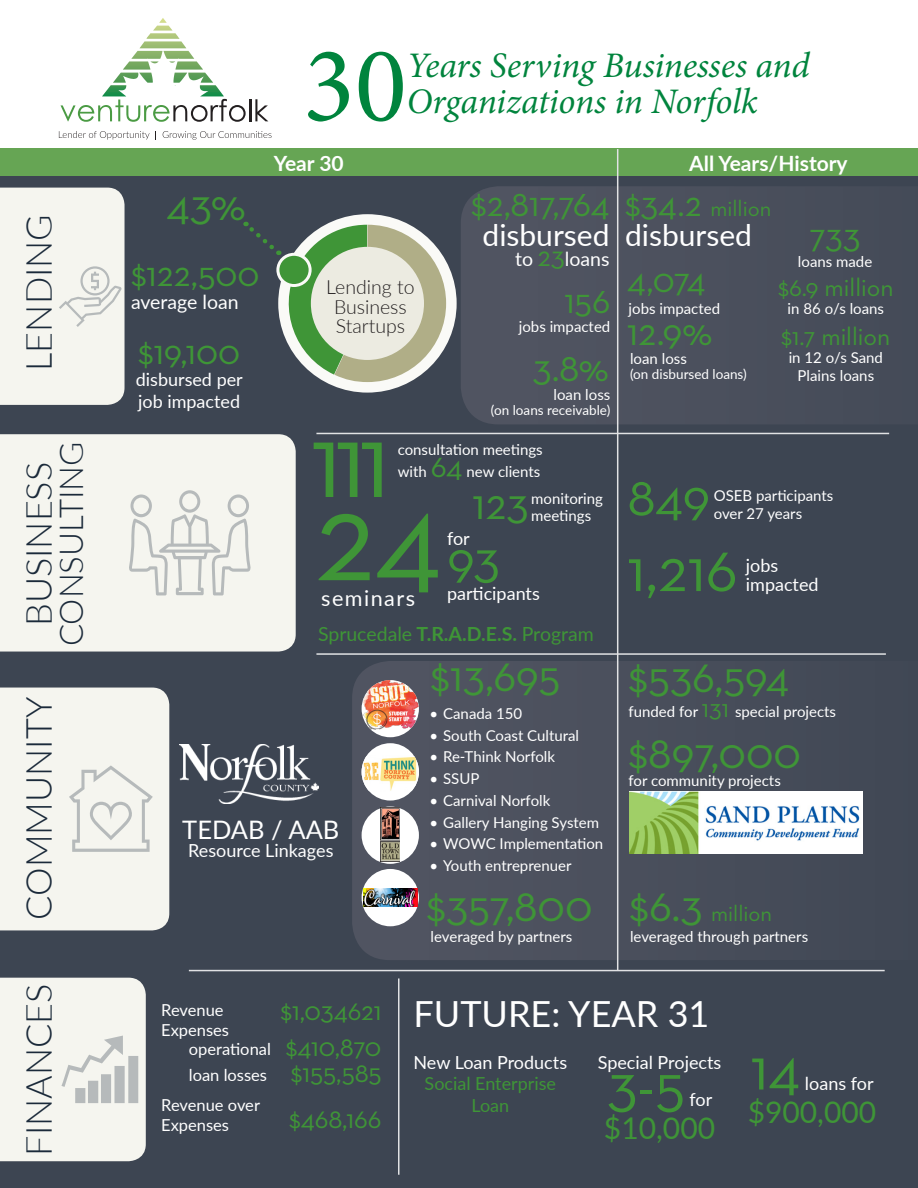
<style>
.page{position:relative;width:918px;height:1188px;background:#fff}
.page>*{position:absolute;margin:0;border:0;box-sizing:border-box;transform-origin:0 0}
.t1{font:129.6px "Neutra Text";color:#3f9537}
.t2{font:108px "Neutra Text";color:#3f9537}
.t3{font:108px "Minion Pro";color:#00843d}
.t4{font:63px "Neutra Text";color:#3f9537}
.t5{font:61.5px "Neutra Text";color:#3f9537}
.t6{font:54px "Neutra Text";color:#3f9537}
.t7{font:45px "Neutra Text";color:#3f9537}
.t8{font:39px "Neutra Text";color:#3f9537}
.t9{font:italic 36px/36px "Minion Pro";letter-spacing:-.01em;color:#00843d}
.t10{font:36px "Neutra Text";color:#3f9537}
.t11{font:300 36px "Lato";color:#1b2a3a}
.t12{font:36px "Lato";color:#fff}
.t13{font:300 33px "Lato";color:#1b2a3a}
.t14{font:30px "Lato";color:#fff}
.t15{font:30px "Lato";color:#3f9537}
.t16{font:27px "Neutra Text";color:#3f9537}
.t17{font:25.5px "Neutra Text";color:#3f9537}
.t18{font:25.5px "Lato";color:#fff}
.t19{font:22.5px "Neutra Text";color:#3f9537}
.t20{font:21.6px "Lato";letter-spacing:.07em;color:#fff}
.t21{font:700 21px "Lato";color:#fff}
.t22{font:19.5px "Lato";color:#3f9537}
.t23{font:300 19.5px/19.5px "Lato";color:#231f20;text-align:center}
.t24{font:19.5px "Lato";color:#fff}
.t25{font:18px/21.6px "Lato";color:#fff}
.t26{font:18px/21.6px "Lato";color:#3f9537;text-align:center}
.t27{font:16.5px/19.5px "Lato";color:#fff}
.t28{font:15px/18px "Lato";color:#fff}
.t29{font:13.5px "Lato";color:#fff}
.s1{font-family:"Neutra Text";font-size:28.5px;color:#3f9537}
.s2{font-family:"Neutra Text";font-size:31.5px;color:#3f9537}
.s3{font-weight:700}
.s4{font-size:36px}
.s5{font-family:"Neutra Text";font-size:25.5px;color:#3f9537}
.s6{font-size:45px}
</style>
<div class="page">
<div style="left:0;top:162px;width:918px;height:1026px;background:#3d4552"></div>
<div style="left:461px;top:186px;width:354px;height:238px;background:#4d525f"></div>
<div style="left:352px;top:661px;width:511px;height:299px;background:#4b505d"></div>
<div style="left:0;top:148px;width:918px;height:28px;background:#66a554"></div>
<hr style="left:617px;top:149px;width:1px;height:822px;background:#e1e2e4">
<img style="left:180px;top:744px;width:138px;height:60px">
<hr style="left:316px;top:433px;width:573px;height:1px;background:#e1e2e4">
<hr style="left:316px;top:653px;width:570px;height:2px;background:#e1e2e4">
<hr style="left:189px;top:970px;width:696px;height:1px;background:#e1e2e4">
<hr style="left:398px;top:978px;width:2px;height:197px;background:#e1e2e4">
<img style="left:629px;top:792px;width:233px;height:62px">
<div style="left:278px;top:214px;width:179px;height:179px;background:#fafaf7;border-radius:50%"></div>
<div style="left:0;top:434px;width:296px;height:218px;background:#f5f5ef"></div>
<img style="left:362px;top:680px;width:57px;height:57px;border-radius:29px">
<div style="left:362px;top:743px;width:57px;height:58px;background:#fff;border-radius:50%"></div>
<img style="left:362px;top:756px;width:57px;height:35px">
<div style="left:362px;top:807px;width:57px;height:57px;background:#fff;border-radius:50%"></div>
<svg style="left:129px;top:490px;width:122px;height:106px;background:#e6e7e3"></svg>
<div style="left:0;top:688px;width:169px;height:242px;background:#f5f5ef"></div>
<div style="left:0;top:188px;width:125px;height:217px;background:#f5f5ef"></div>
<svg style="left:0;top:978px;width:146px;height:183px;background:#efefea"></svg>
<svg style="left:159px;top:18px;width:8px;height:5px"></svg>
<svg style="left:59px;top:131px;width:91px;height:9px"></svg>
<svg style="left:163px;top:131px;width:109px;height:9px"></svg>
<svg style="left:61px;top:99px;width:185px;height:23px"></svg>
<hr style="left:249px;top:99px;width:2px;height:22px;background:#231f20">
<svg style="left:255px;top:99px;width:13px;height:22px"></svg>
<img style="left:381px;top:808px;width:19px;height:53px">
<div style="left:362px;top:869px;width:57px;height:57px;background:#fff;border-radius:50%"></div>
<img style="left:363px;top:888px;width:54px;height:19px">
<svg style="left:243px;top:221px;width:203px;height:161px"></svg>
<div style="left:311px;top:247px;width:113px;height:113px;background:#ecebe1;border-radius:50%"></div>
<div style="left:278px;top:254px;width:32px;height:32px;background:#3f9537;border-radius:50%"></div>
<div style="left:276px;top:253px;width:36px;height:34px;border:3px solid #fafaf7;border-radius:50%"></div>
<p class="t11" style="left:14px;top:371px;width:158px;rotate:-90deg">LENDING</p>
<p class="t13" style="left:48px;top:646px;width:206px;rotate:-90deg">CONSULTING</p>
<p class="t11" style="left:14px;top:626px;width:166px;rotate:-90deg">BUSINESS</p>
<p class="t11" style="left:14px;top:920px;width:224px;rotate:-90deg">COMMUNITY</p>
<p class="t11" style="left:14px;top:1156px;width:174px;rotate:-90deg">FINANCES</p>
<p class="t3" style="left:303px;top:13px;width:105px">30</p>
<p class="t9" style="left:407px;top:48px;width:404px">Years Serving Businesses and<br>Organizations in Norfolk</p>
<p class="t7" style="left:166px;top:177px;width:81px">43%</p>
<p class="t10" style="left:131px;top:252px;width:130px">$122,500</p>
<p class="t24" style="left:131px;top:288px;width:109px">average loan</p>
<p class="t10" style="left:138px;top:330px;width:103px">$19,100</p>
<p class="t25" style="left:136px;top:368px;width:108px">disbursed per job impacted</p>
<p class="t21" style="left:274px;top:148px;width:71px">Year 30</p>
<p class="t21" style="left:689px;top:148px;width:160px">All Years/History</p>
<p class="t23" style="left:326px;top:277px;width:90px">Lending to<br>Business<br>Startups</p>
<p class="t10" style="left:471px;top:182px;width:140px">$2,817,764</p>
<p class="t14" style="left:483px;top:214px;width:128px">disbursed</p>
<p class="t24" style="left:515px;top:245px;width:96px">to <span class="s1">23</span>loans</p>
<p class="t10" style="left:564px;top:279px;width:47px">156</p>
<p class="t28" style="left:519px;top:317px;width:93px">jobs impacted</p>
<p class="t8" style="left:533px;top:344px;width:78px">3.8%</p>
<p class="t28" style="left:554px;top:385px;width:58px">loan loss</p>
<p class="t29" style="left:491px;top:400px;width:121px">(on loans receivable)</p>
<p class="t2" style="left:311px;top:395px;width:81px">111</p>
<p class="t28" style="left:398px;top:437px;width:147px;line-height:22.5px">consultation meetings with <span class="s2">64</span> new clients</p>
<p class="t7" style="left:473px;top:477px;width:58px">123</p>
<p class="t28" style="left:531px;top:490px;width:73px;line-height:16.5px">monitoring meetings</p>
<p class="t1" style="left:315px;top:458px;width:129px">24</p>
<p class="t25" style="left:447px;top:527px;width:24px">for</p>
<p class="t6" style="left:447px;top:527px;width:54px">93</p>
<p class="t25" style="left:447px;top:582px;width:94px">participants</p>
<p class="t20" style="left:321px;top:583px;width:95px">seminars</p>
<p class="t22" style="left:318px;top:620px;width:277px">Sprucedale <span class="s3">T.R.A.D.E.S.</span> Program</p>
<p class="t19" style="left:625px;top:195px;width:148px"><span class="s4">$34.2</span> million</p>
<p class="t14" style="left:625px;top:214px;width:128px">disbursed</p>
<p class="t10" style="left:810px;top:214px;width:53px">733</p>
<p class="t28" style="left:798px;top:252px;width:76px">loans made</p>
<p class="t10" style="left:627px;top:258px;width:80px">4,074</p>
<p class="t28" style="left:629px;top:299px;width:93px">jobs impacted</p>
<p class="t17" style="left:778px;top:272px;width:117px">$6.9 million</p>
<p class="t28" style="left:788px;top:299px;width:98px">in 86 o/s loans</p>
<p class="t17" style="left:781px;top:321px;width:111px">$1.7 million</p>
<p class="t28" style="left:789px;top:348px;width:96px;text-align:center">in 12 o/s Sand<br>Plains loans</p>
<p class="t8" style="left:627px;top:308px;width:87px">12.9%</p>
<p class="t28" style="left:630px;top:349px;width:58px">loan loss</p>
<p class="t29" style="left:630px;top:364px;width:118px">(on disbursed loans)</p>
<p class="t6" style="left:627px;top:464px;width:84px">849</p>
<p class="t28" style="left:714px;top:485px;width:121px">OSEB participants over 27 years</p>
<p class="t4" style="left:627px;top:531px;width:112px">1,216</p>
<p class="t25" style="left:746px;top:554px;width:74px;line-height:19.8px">jobs impacted</p>
<p class="t18" style="left:182px;top:811px;width:159px">TEDAB / AAB</p>
<p class="t25" style="left:188px;top:839px;width:147px">Resource Linkages</p>
<p class="t27" style="left:161px;top:999px;width:64px">Revenue</p>
<p class="t16" style="left:280px;top:994px;width:103px">$1,034621</p>
<p class="t16" style="left:286px;top:1031px;width:97px">$410,870</p>
<p class="t27" style="left:161px;top:1020px;width:69px">Expenses</p>
<p class="t27" style="left:189px;top:1038px;width:84px">operational</p>
<p class="t27" style="left:189px;top:1064px;width:80px">loan losses</p>
<p class="t16" style="left:291px;top:1057px;width:92px">$155,585</p>
<p class="t16" style="left:289px;top:1102px;width:94px">$468,166</p>
<p class="t27" style="left:161px;top:1095px;width:100px">Revenue over<br>Expenses</p>
<p class="t7" style="left:431px;top:649px;width:131px">$13,695</p>
<p class="t28" style="left:430px;top:704px;width:94px">• Canada 150</p>
<p class="t28" style="left:430px;top:725px;width:151px">• South Coast Cultural</p>
<p class="t28" style="left:430px;top:747px;width:127px">• Re-Think Norfolk</p>
<p class="t28" style="left:430px;top:769px;width:51px">• SSUP</p>
<p class="t28" style="left:430px;top:791px;width:122px">• Carnival Norfolk</p>
<p class="t28" style="left:430px;top:812px;width:171px">• Gallery Hanging System</p>
<p class="t28" style="left:430px;top:834px;width:175px">• WOWC Implementation</p>
<p class="t28" style="left:430px;top:856px;width:143px">• Youth entreprenuer</p>
<p class="t7" style="left:427px;top:879px;width:167px">$357,800</p>
<p class="t28" style="left:431px;top:927px;width:143px">leveraged by partners</p>
<p class="t7" style="left:629px;top:649px;width:162px">$536,594</p>
<p class="t28" style="left:629px;top:702px;width:209px">funded for <span class="s5">131</span> special projects</p>
<p class="t7" style="left:629px;top:725px;width:174px">$897,000</p>
<p class="t28" style="left:629px;top:771px;width:154px">for community projects</p>
<p class="t19" style="left:630px;top:900px;width:144px"><span class="s6">$6.3</span> million</p>
<p class="t28" style="left:630px;top:927px;width:180px">leveraged through partners</p>
<p class="t12" style="left:414px;top:988px;width:297px">FUTURE: YEAR 31</p>
<p class="t25" style="left:414px;top:1050px;width:155px">New Loan Products</p>
<p class="t26" style="left:425px;top:1072px;width:133px">Social Enterprise<br>Loan</p>
<p class="t25" style="left:598px;top:1050px;width:125px">Special Projects</p>
<p class="t5" style="left:607px;top:1048px;width:79px">3-5</p>
<p class="t25" style="left:690px;top:1088px;width:24px">for</p>
<p class="t15" style="left:604px;top:1107px;width:113px">$10,000</p>
<p class="t5" style="left:751px;top:1031px;width:51px">14</p>
<p class="t25" style="left:805px;top:1071px;width:70px">loans for</p>
<p class="t15" style="left:748px;top:1090px;width:130px">$900,000</p>
</div>
